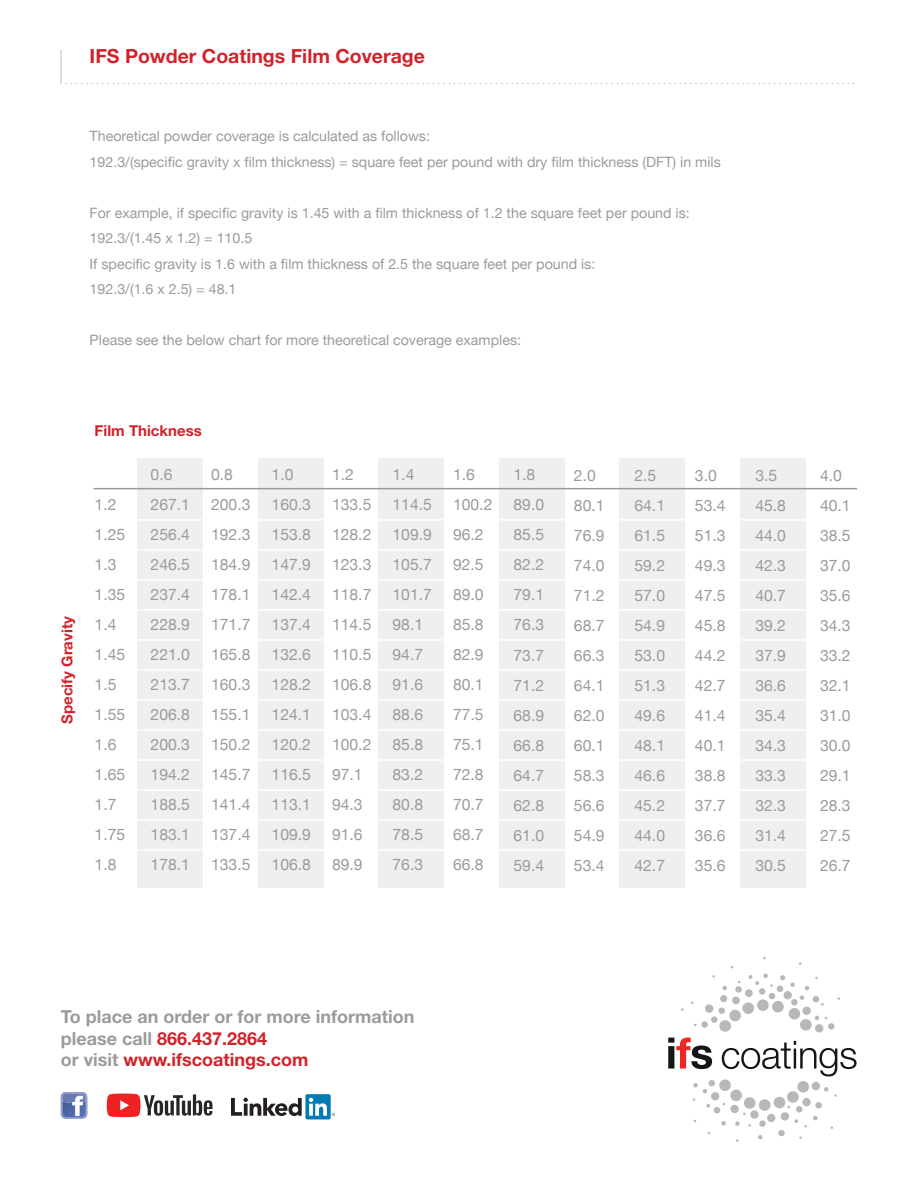
<style>
.page{position:relative;width:918px;height:1188px;background:#fff}
.page>*{position:absolute;margin:0;border:0;box-sizing:border-box;transform-origin:0 0}
.t1{font:700 19.5px "Helvetica Neue";color:#d1232a}
.t2{font:700 18px/21.6px "Helvetica Neue";color:#9d9b9a}
.t3{font:15.75px/30px "Helvetica Neue";color:#9d9b9a}
.t4{font:700 15px "Helvetica Neue";color:#d1232a}
.t5{font:14.25px/25.5px "Helvetica Neue";color:#9d9b9a}
.t6{font:10.5px "Adobe Garamond Pro";color:#9d9b9a}
.s1{color:#d1232a}
</style>
<div class="page">
<hr style="left:61px;top:50px;width:1px;height:34px;background:#bdbcbc">
<div style="left:719px;top:1020px;width:12px;height:12px;background:#b6b8b9;border-radius:50%"></div>
<div style="left:729px;top:1010px;width:12px;height:11px;background:#b6b8b9;border-radius:50%"></div>
<div style="left:742px;top:1002px;width:12px;height:12px;background:#b6b8b9;border-radius:50%"></div>
<div style="left:711px;top:1016px;width:7px;height:7px;background:#b6b8b9;border-radius:50%"></div>
<div style="left:735px;top:986px;width:7px;height:7px;background:#b6b8b9;border-radius:50%"></div>
<div style="left:714px;top:1107px;width:6px;height:7px;background:#b6b8b9;border-radius:50%"></div>
<div style="left:828px;top:1023px;width:7px;height:7px;background:#b6b8b9;border-radius:50%"></div>
<div style="left:732px;top:996px;width:8px;height:8px;background:#b6b8b9;border-radius:50%"></div>
<div style="left:705px;top:1004px;width:8px;height:9px;background:#b6b8b9;border-radius:50%"></div>
<div style="left:745px;top:989px;width:8px;height:8px;background:#b6b8b9;border-radius:50%"></div>
<div style="left:720px;top:995px;width:7px;height:7px;background:#b6b8b9;border-radius:50%"></div>
<div style="left:711px;top:1092px;width:8px;height:9px;background:#b6b8b9;border-radius:50%"></div>
<div style="left:718px;top:1007px;width:7px;height:7px;background:#b6b8b9;border-radius:50%"></div>
<div style="left:701px;top:1021px;width:7px;height:7px;background:#b6b8b9;border-radius:50%"></div>
<div style="left:708px;top:1080px;width:7px;height:7px;background:#b6b8b9;border-radius:50%"></div>
<div style="left:778px;top:1130px;width:7px;height:6px;background:#b6b8b9;border-radius:50%"></div>
<svg style="left:722px;top:986px;width:5px;height:4px"></svg>
<svg style="left:758px;top:1135px;width:5px;height:5px"></svg>
<svg style="left:748px;top:973px;width:79px;height:58px"></svg>
<svg style="left:693px;top:1083px;width:17px;height:25px"></svg>
<svg style="left:668px;top:1038px;width:44px;height:31px"></svg>
<svg style="left:719px;top:1041px;width:138px;height:88px"></svg>
<div style="left:137px;top:458px;width:66px;height:429px;background:#eeefee"></div>
<div style="left:258px;top:458px;width:65px;height:429px;background:#eeefee"></div>
<div style="left:378px;top:458px;width:66px;height:429px;background:#eeefee"></div>
<div style="left:499px;top:458px;width:65px;height:429px;background:#eeefee"></div>
<div style="left:619px;top:458px;width:66px;height:429px;background:#eeefee"></div>
<div style="left:740px;top:458px;width:65px;height:429px;background:#eeefee"></div>
<hr style="left:94px;top:488px;width:763px;height:1px;background:#9d9b9a">
<hr style="left:92px;top:519px;width:764px;height:2px;background:#fff">
<hr style="left:92px;top:549px;width:764px;height:2px;background:#fff">
<hr style="left:92px;top:579px;width:764px;height:2px;background:#fff">
<hr style="left:92px;top:609px;width:764px;height:2px;background:#fff">
<hr style="left:92px;top:639px;width:764px;height:2px;background:#fff">
<hr style="left:92px;top:669px;width:764px;height:2px;background:#fff">
<hr style="left:92px;top:699px;width:764px;height:2px;background:#fff">
<hr style="left:92px;top:729px;width:764px;height:2px;background:#fff">
<hr style="left:92px;top:759px;width:764px;height:2px;background:#fff">
<hr style="left:92px;top:789px;width:764px;height:2px;background:#fff">
<hr style="left:92px;top:819px;width:764px;height:2px;background:#fff">
<hr style="left:92px;top:849px;width:764px;height:2px;background:#fff">
<svg style="left:107px;top:1094px;width:106px;height:23px"></svg>
<svg style="left:231px;top:1098px;width:71px;height:18px"></svg>
<div style="left:305px;top:1094px;width:26px;height:25px;background:#007bb6;border-radius:2px"></div>
<svg style="left:309px;top:1098px;width:26px;height:18px"></svg>
<svg style="left:61px;top:1092px;width:26px;height:27px"></svg>
<p class="t1" style="left:90px;top:44px;width:337px">IFS Powder Coatings Film Coverage</p>
<p class="t6" style="left:65px;top:75px;width:792px">. . . . . . . . . . . . . . . . . . . . . . . . . . . . . . . . . . . . . . . . . . . . . . . . . . . . . . . . . . . . . . . . . . . . . . . . . . . . . . . . . . . . . . . . . . . . . . . . . . . . . . . . . . . . . . . . . . . . . . . . . . . . . . . . . . . . . . . . . . . . . . . . . . . . . . .</p>
<p class="t5" style="left:90px;top:124px;width:633px">Theoretical powder coverage is calculated as follows:<br>192.3/(specific gravity x film thickness) = square feet per pound with dry film thickness (DFT) in mils</p>
<p class="t5" style="left:90px;top:201px;width:602px">For example, if specific gravity is 1.45 with a film thickness of 1.2 the square feet per pound is:<br>192.3/(1.45 x 1.2) = 110.5<br>If specific gravity is 1.6 with a film thickness of 2.5 the square feet per pound is:<br>192.3/(1.6 x 2.5) = 48.1</p>
<p class="t5" style="left:90px;top:328px;width:433px">Please see the below chart for more theoretical coverage examples:</p>
<p class="t4" style="left:58px;top:724px;width:109px;rotate:-90deg">Specify Gravity</p>
<p class="t4" style="left:95px;top:421px;width:109px">Film Thickness</p>
<p class="t3" style="left:95px;top:490px;width:32px">1.2<br>1.25<br>1.3<br>1.35<br>1.4<br>1.45<br>1.5<br>1.55<br>1.6<br>1.65<br>1.7<br>1.75<br>1.8</p>
<p class="t3" style="left:151px;top:461px;width:41px">0.6<br>267.1<br>256.4<br>246.5<br>237.4<br>228.9<br>221.0<br>213.7<br>206.8<br>200.3<br>194.2<br>188.5<br>183.1<br>178.1</p>
<p class="t3" style="left:211px;top:461px;width:41px">0.8<br>200.3<br>192.3<br>184.9<br>178.1<br>171.7<br>165.8<br>160.3<br>155.1<br>150.2<br>145.7<br>141.4<br>137.4<br>133.5</p>
<p class="t3" style="left:272px;top:461px;width:41px">1.0<br>160.3<br>153.8<br>147.9<br>142.4<br>137.4<br>132.6<br>128.2<br>124.1<br>120.2<br>116.5<br>113.1<br>109.9<br>106.8</p>
<p class="t3" style="left:332px;top:461px;width:41px">1.2<br>133.5<br>128.2<br>123.3<br>118.7<br>114.5<br>110.5<br>106.8<br>103.4<br>100.2<br>97.1<br>94.3<br>91.6<br>89.9</p>
<p class="t3" style="left:393px;top:461px;width:41px">1.4<br>114.5<br>109.9<br>105.7<br>101.7<br>98.1<br>94.7<br>91.6<br>88.6<br>85.8<br>83.2<br>80.8<br>78.5<br>76.3</p>
<p class="t3" style="left:453px;top:461px;width:41px">1.6<br>100.2<br>96.2<br>92.5<br>89.0<br>85.8<br>82.9<br>80.1<br>77.5<br>75.1<br>72.8<br>70.7<br>68.7<br>66.8</p>
<p class="t3" style="left:513px;top:461px;width:32px">1.8<br>89.0<br>85.5<br>82.2<br>79.1<br>76.3<br>73.7<br>71.2<br>68.9<br>66.8<br>64.7<br>62.8<br>61.0<br>59.4</p>
<p class="t3" style="left:574px;top:461px;width:32px">2.0<br>80.1<br>76.9<br>74.0<br>71.2<br>68.7<br>66.3<br>64.1<br>62.0<br>60.1<br>58.3<br>56.6<br>54.9<br>53.4</p>
<p class="t3" style="left:634px;top:461px;width:32px">2.5<br>64.1<br>61.5<br>59.2<br>57.0<br>54.9<br>53.0<br>51.3<br>49.6<br>48.1<br>46.6<br>45.2<br>44.0<br>42.7</p>
<p class="t3" style="left:695px;top:461px;width:32px">3.0<br>53.4<br>51.3<br>49.3<br>47.5<br>45.8<br>44.2<br>42.7<br>41.4<br>40.1<br>38.8<br>37.7<br>36.6<br>35.6</p>
<p class="t3" style="left:755px;top:461px;width:32px">3.5<br>45.8<br>44.0<br>42.3<br>40.7<br>39.2<br>37.9<br>36.6<br>35.4<br>34.3<br>33.3<br>32.3<br>31.4<br>30.5</p>
<p class="t3" style="left:820px;top:461px;width:32px">4.0<br>40.1<br>38.5<br>37.0<br>35.6<br>34.3<br>33.2<br>32.1<br>31.0<br>30.0<br>29.1<br>28.3<br>27.5<br>26.7</p>
<p class="t2" style="left:61px;top:1006px;width:355px">To place an order or for more information please call <span class="s1">866.437.2864<br></span>or visit <span class="s1">www.ifscoatings.com</span></p>
</div>
